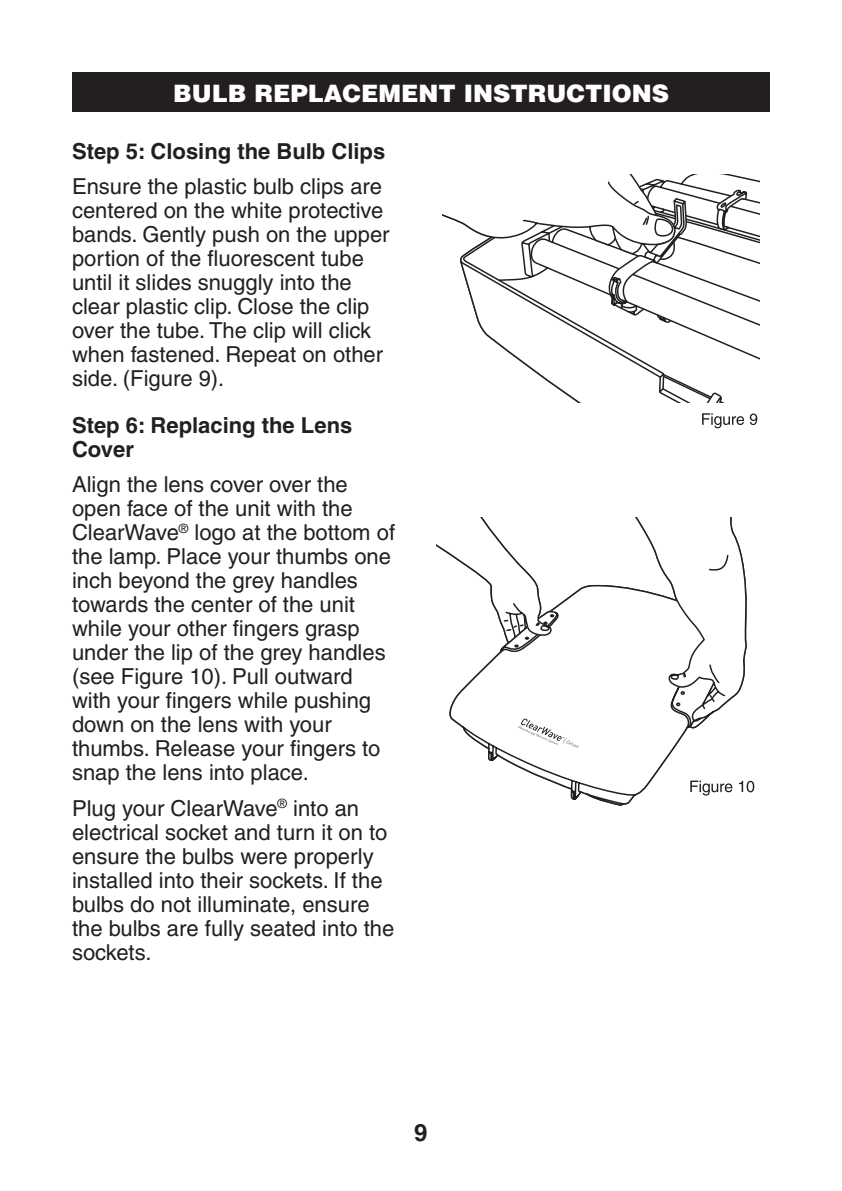
<style>
.page{position:relative;width:842px;height:1191px;background:#fff}
.page>*{position:absolute;margin:0;border:0;box-sizing:border-box;transform-origin:0 0}
.t1{font:900 24px "Helvetica";color:#fff}
.t2{font:700 24px "Helvetica";color:#231f20}
.t3{font:22px/24px "Helvetica";color:#231f20}
.t4{font:700 22px/24px "Helvetica";color:#231f20}
</style>
<div class="page">
<div style="left:72px;top:72px;width:698px;height:40px;background:#231f20"></div>
<svg style="left:449px;top:585px;width:284px;height:221px"></svg>
<svg style="left:436px;top:517px;width:116px;height:129px"></svg>
<svg style="left:600px;top:517px;width:147px;height:215px"></svg>
<svg style="left:690px;top:780px;width:42px;height:15px"></svg>
<svg style="left:739px;top:781px;width:15px;height:11px"></svg>
<svg style="left:497px;top:174px;width:263px;height:228px"></svg>
<svg style="left:528px;top:189px;width:232px;height:189px"></svg>
<svg style="left:662px;top:372px;width:98px;height:30px"></svg>
<svg style="left:442px;top:174px;width:246px;height:133px"></svg>
<svg style="left:702px;top:413px;width:42px;height:15px"></svg>
<svg style="left:750px;top:413px;width:7px;height:12px"></svg>
<svg style="left:518px;top:718px;width:61px;height:30px"></svg>
<p class="t1" style="left:173px;top:84px;width:497px">BULB REPLACEMENT INSTRUCTIONS</p>
<p class="t4" style="left:72px;top:141px;width:315px">Step 5: Closing the Bulb Clips</p>
<p class="t3" style="left:72px;top:176px;width:319px">Ensure the plastic bulb clips are centered on the white protective bands. Gently push on the upper portion of the fluorescent tube until it slides snuggly into the clear plastic clip. Close the clip over the tube. The clip will click when fastened. Repeat on other side. (Figure 9).</p>
<p class="t4" style="left:72px;top:415px;width:282px">Step 6: Replacing the Lens<br>Cover</p>
<p class="t3" style="left:72px;top:474px;width:325px">Align the lens cover over the open face of the unit with the<br>ClearWave<sup>®</sup> logo at the bottom of the lamp. Place your thumbs one inch beyond the grey handles towards the center of the unit while your other fingers grasp under the lip of the grey handles (see Figure 10). Pull outward with your fingers while pushing down on the lens with your thumbs. Release your fingers to snap the lens into place.</p>
<p class="t3" style="left:72px;top:798px;width:324px">Plug your ClearWave<sup>®</sup> into an electrical socket and turn it on to ensure the bulbs were properly installed into their sockets. If the bulbs do not illuminate, ensure the bulbs are fully seated into the sockets.</p>
<p class="t2" style="left:414px;top:1124px;width:15px">9</p>
</div>
